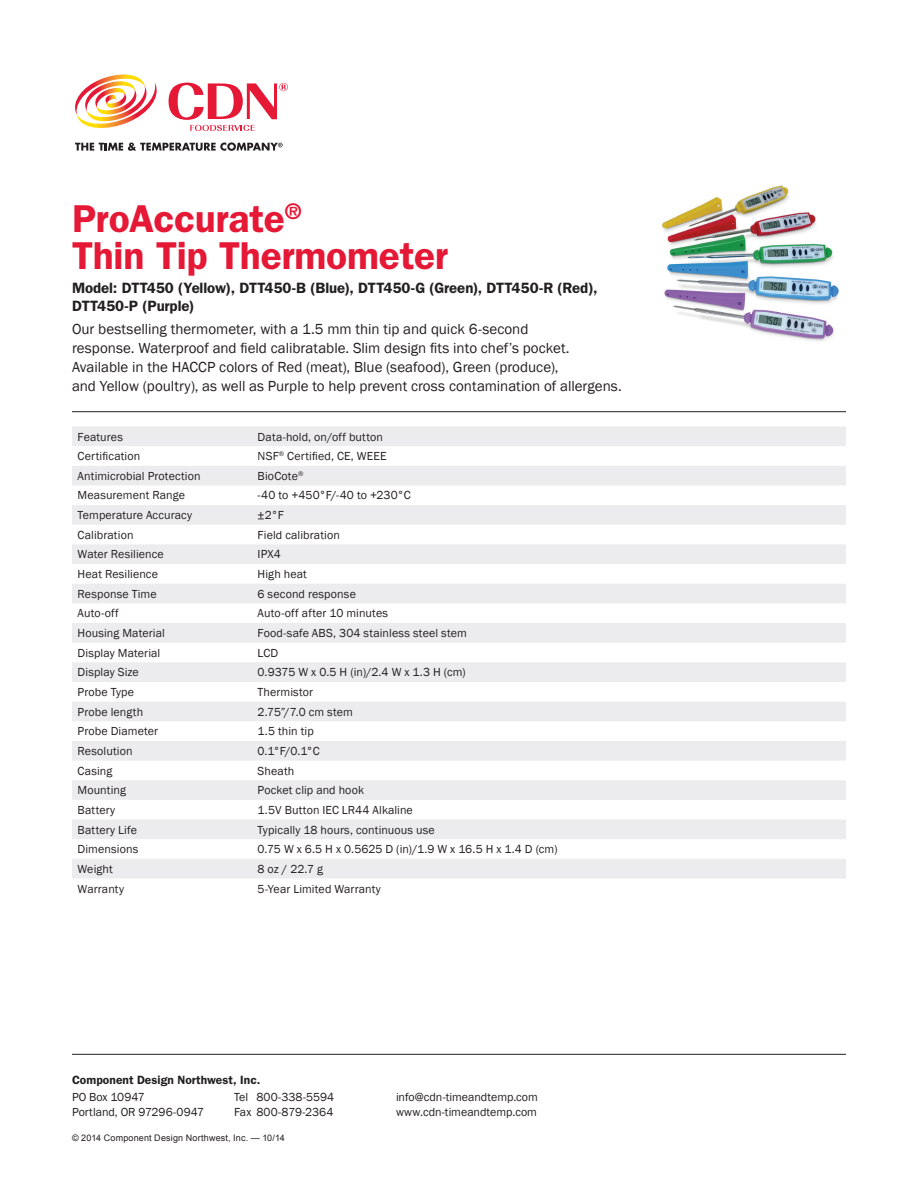
<style>
.page{position:relative;width:918px;height:1188px;background:#fff}
.page>*{position:absolute;margin:0;border:0;box-sizing:border-box;transform-origin:0 0}
.t1{font:600 39px/37.5px "Franklin Gothic";letter-spacing:-.01em;color:#e51836}
.t2{font:15px/18.8px "Franklin Gothic";color:#231f20}
.t3{font:600 15px/18px "Franklin Gothic";letter-spacing:-.005em;color:#231f20}
.t4{font:12px "Franklin Gothic";letter-spacing:.01em;color:#231f20}
.t5{font:600 12px "Franklin Gothic";letter-spacing:.005em;color:#231f20}
.t6{font:9px "Arial";letter-spacing:.02em;color:#231f20}
</style>
<div class="page">
<svg style="left:75px;top:142px;width:208px;height:9px"></svg>
<svg style="left:75px;top:74px;width:82px;height:54px"></svg>
<svg style="left:169px;top:83px;width:119px;height:48px"></svg>
<hr style="left:72px;top:411px;width:774px;height:1px;background:#231f20">
<svg style="left:72px;top:427px;width:774px;height:451px;fill:#ececee"></svg>
<img style="left:662px;top:185px;width:177px;height:156px">
<hr style="left:72px;top:1054px;width:774px;height:1px;background:#231f20">
<h1 class="t1" style="left:72px;top:198px;width:377px">ProAccurate<sup>®<br></sup>Thin Tip Thermometer</h1>
<p class="t3" style="left:72px;top:278px;width:527px">Model: DTT450 (Yellow), DTT450-B (Blue), DTT450-G (Green), DTT450-R (Red),<br>DTT450-P (Purple)</p>
<p class="t2" style="left:72px;top:320px;width:551px">Our bestselling thermometer, with a 1.5 mm thin tip and quick 6-second<br>response. Waterproof and field calibratable. Slim design fits into chef’s pocket.<br>Available in the HACCP colors of Red (meat), Blue (seafood), Green (produce),<br>and Yellow (poultry), as well as Purple to help prevent cross contamination of allergens.</p>
<p class="t4" style="left:78px;top:429px;width:47px">Features</p>
<p class="t4" style="left:258px;top:429px;width:127px">Data-hold, on/off button</p>
<p class="t4" style="left:78px;top:449px;width:64px">Certification</p>
<p class="t4" style="left:258px;top:449px;width:130px">NSF<sup>®</sup> Certified, CE, WEEE</p>
<p class="t4" style="left:78px;top:468px;width:124px">Antimicrobial Protection</p>
<p class="t4" style="left:258px;top:468px;width:47px">BioCote<sup>®</sup></p>
<p class="t4" style="left:78px;top:488px;width:109px">Measurement Range</p>
<p class="t4" style="left:258px;top:488px;width:155px">-40 to +450°F/-40 to +230°C</p>
<p class="t4" style="left:78px;top:508px;width:116px">Temperature Accuracy</p>
<p class="t4" style="left:258px;top:508px;width:28px">±2°F</p>
<p class="t4" style="left:78px;top:527px;width:57px">Calibration</p>
<p class="t4" style="left:258px;top:527px;width:84px">Field calibration</p>
<p class="t4" style="left:78px;top:547px;width:88px">Water Resilience</p>
<p class="t4" style="left:258px;top:547px;width:25px">IPX4</p>
<p class="t4" style="left:78px;top:567px;width:82px">Heat Resilience</p>
<p class="t4" style="left:258px;top:567px;width:51px">High heat</p>
<p class="t4" style="left:78px;top:586px;width:81px">Response Time</p>
<p class="t4" style="left:258px;top:586px;width:100px">6 second response</p>
<p class="t4" style="left:78px;top:606px;width:43px">Auto-off</p>
<p class="t4" style="left:258px;top:606px;width:132px">Auto-off after 10 minutes</p>
<p class="t4" style="left:78px;top:626px;width:89px">Housing Material</p>
<p class="t4" style="left:258px;top:626px;width:211px">Food-safe ABS, 304 stainless steel stem</p>
<p class="t4" style="left:78px;top:645px;width:84px">Display Material</p>
<p class="t4" style="left:258px;top:645px;width:22px">LCD</p>
<p class="t4" style="left:78px;top:665px;width:63px">Display Size</p>
<p class="t4" style="left:258px;top:665px;width:210px">0.9375 W x 0.5 H (in)/2.4 W x 1.3 H (cm)</p>
<p class="t4" style="left:78px;top:685px;width:58px">Probe Type</p>
<p class="t4" style="left:258px;top:685px;width:57px">Thermistor</p>
<p class="t4" style="left:78px;top:704px;width:67px">Probe length</p>
<p class="t4" style="left:258px;top:704px;width:97px">2.75”/7.0 cm stem</p>
<p class="t4" style="left:78px;top:724px;width:82px">Probe Diameter</p>
<p class="t4" style="left:258px;top:724px;width:58px">1.5 thin tip</p>
<p class="t4" style="left:78px;top:744px;width:57px">Resolution</p>
<p class="t4" style="left:258px;top:744px;width:64px">0.1°F/0.1°C</p>
<p class="t4" style="left:78px;top:763px;width:36px">Casing</p>
<p class="t4" style="left:258px;top:763px;width:38px">Sheath</p>
<p class="t4" style="left:78px;top:783px;width:50px">Mounting</p>
<p class="t4" style="left:258px;top:783px;width:108px">Pocket clip and hook</p>
<p class="t4" style="left:78px;top:803px;width:39px">Battery</p>
<p class="t4" style="left:258px;top:803px;width:157px">1.5V Button IEC LR44 Alkaline</p>
<p class="t4" style="left:78px;top:822px;width:61px">Battery Life</p>
<p class="t4" style="left:258px;top:822px;width:179px">Typically 18 hours, continuous use</p>
<p class="t4" style="left:78px;top:842px;width:62px">Dimensions</p>
<p class="t4" style="left:258px;top:842px;width:301px">0.75 W x 6.5 H x 0.5625 D (in)/1.9 W x 16.5 H x 1.4 D (cm)</p>
<p class="t4" style="left:78px;top:862px;width:37px">Weight</p>
<p class="t4" style="left:258px;top:862px;width:67px">8 oz / 22.7 g</p>
<p class="t4" style="left:78px;top:881px;width:48px">Warranty</p>
<p class="t4" style="left:258px;top:881px;width:125px">5-Year Limited Warranty</p>
<p class="t5" style="left:72px;top:1073px;width:190px">Component Design Northwest, Inc.</p>
<p class="t4" style="left:72px;top:1090px;width:74px">PO Box 10947</p>
<p class="t4" style="left:234px;top:1090px;width:102px">Tel 800-338-5594</p>
<p class="t4" style="left:396px;top:1090px;width:143px">info@cdn-timeandtemp.com</p>
<p class="t4" style="left:72px;top:1105px;width:134px">Portland, OR 97296-0947</p>
<p class="t4" style="left:234px;top:1105px;width:101px">Fax 800-879-2364</p>
<p class="t4" style="left:396px;top:1105px;width:143px">www.cdn-timeandtemp.com</p>
<p class="t6" style="left:72px;top:1131px;width:214px">© 2014 Component Design Northwest, Inc. — 10/14</p>
</div>
